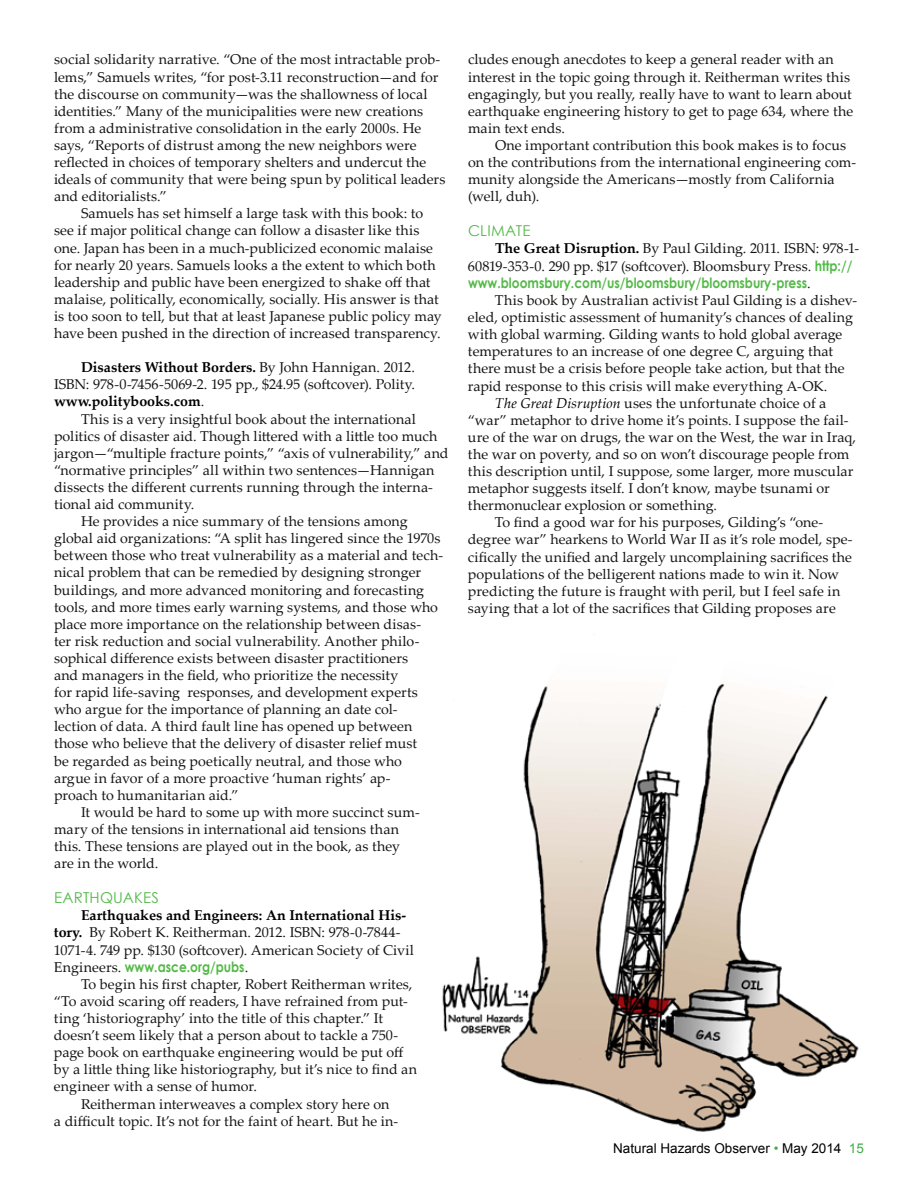
<style>
.page{position:relative;width:918px;height:1188px;background:#fff}
.page>*{position:absolute;margin:0;border:0;box-sizing:border-box;transform-origin:0 0}
.t1{font:15px "Century Gothic";letter-spacing:.015em;color:#54b948}
.t2{font:14.25px/17.1px "Palatino Linotype";letter-spacing:.005em;color:#141413}
.t3{font:700 14.25px "Century Gothic";color:#54b948;scale:.86 1}
.t4{font:13.5px "Arial";color:#000}
.s1{font-weight:700;color:#000}
.s2{font-family:"Palatino Linotype";font-weight:400;color:#141413}
.s3{font-family:"Century Gothic";font-weight:700;color:#54b948}
.s4{font-style:italic;color:#000}
.s5{color:#41ad49}
</style>
<div class="page">
<img style="left:442px;top:684px;width:417px;height:448px">
<p class="t2" style="left:54px;top:50px;width:388px">social solidarity narrative. “One of the most intractable prob-</p>
<p class="t2" style="left:54px;top:68px;width:386px">lems,” Samuels writes, “for post-3.11 reconstruction—and for</p>
<p class="t2" style="left:54px;top:85px;width:375px">the discourse on community—was the shallowness of local</p>
<p class="t2" style="left:54px;top:102px;width:371px">identities.” Many of the municipalities were new creations</p>
<p class="t2" style="left:54px;top:119px;width:369px">from a administrative consolidation in the early 2000s. He</p>
<p class="t2" style="left:54px;top:136px;width:364px">says, “Reports of distrust among the new neighbors were</p>
<p class="t2" style="left:54px;top:153px;width:374px">reflected in choices of temporary shelters and undercut the</p>
<p class="t2" style="left:54px;top:170px;width:393px">ideals of community that were being spun by political leaders</p>
<p class="t2" style="left:54px;top:187px;width:115px">and editorialists.”</p>
<p class="t2" style="left:81px;top:204px;width:344px">Samuels has set himself a large task with this book: to</p>
<p class="t2" style="left:54px;top:221px;width:367px">see if major political change can follow a disaster like this</p>
<p class="t2" style="left:54px;top:239px;width:381px">one. Japan has been in a much-publicized economic malaise</p>
<p class="t2" style="left:54px;top:256px;width:383px">for nearly 20 years. Samuels looks a the extent to which both</p>
<p class="t2" style="left:54px;top:273px;width:378px">leadership and public have been energized to shake off that</p>
<p class="t2" style="left:54px;top:290px;width:386px">malaise, politically, economically, socially. His answer is that</p>
<p class="t2" style="left:54px;top:307px;width:389px">is too soon to tell, but that at least Japanese public policy may</p>
<p class="t2" style="left:54px;top:324px;width:388px">have been pushed in the direction of increased transparency.</p>
<p class="t2" style="left:54px;top:358px;width:363px;text-align:justify;text-indent:27px"><span class="s1">Disasters Without Borders.</span> By John Hannigan. 2012.<br>ISBN: 978-0-7456-5069-2. 195 pp., $24.95 (softcover). Polity. <span class="s1">www.politybooks.com</span>.</p>
<p class="t2" style="left:81px;top:410px;width:337px">This is a very insightful book about the international</p>
<p class="t2" style="left:54px;top:427px;width:385px">politics of disaster aid. Though littered with a little too much</p>
<p class="t2" style="left:54px;top:444px;width:396px">jargon—“multiple fracture points,” “axis of vulnerability,” and</p>
<p class="t2" style="left:54px;top:461px;width:382px">“normative principles” all within two sentences—Hannigan</p>
<p class="t2" style="left:54px;top:478px;width:380px">dissects the different currents running through the interna-</p>
<p class="t2" style="left:54px;top:495px;width:142px">tional aid community.</p>
<p class="t2" style="left:81px;top:512px;width:328px">He provides a nice summary of the tensions among</p>
<p class="t2" style="left:54px;top:529px;width:388px">global aid organizations: “A split has lingered since the 1970s</p>
<p class="t2" style="left:54px;top:546px;width:391px">between those who treat vulnerability as a material and tech-</p>
<p class="t2" style="left:54px;top:563px;width:369px">nical problem that can be remedied by designing stronger</p>
<p class="t2" style="left:54px;top:581px;width:372px">buildings, and more advanced monitoring and forecasting</p>
<p class="t2" style="left:54px;top:598px;width:386px">tools, and more times early warning systems, and those who</p>
<p class="t2" style="left:54px;top:615px;width:369px">place more importance on the relationship between disas-</p>
<p class="t2" style="left:54px;top:632px;width:367px">ter risk reduction and social vulnerability. Another philo-</p>
<p class="t2" style="left:54px;top:649px;width:356px">sophical difference exists between disaster practitioners</p>
<p class="t2" style="left:54px;top:666px;width:346px">and managers in the field, who prioritize the necessity</p>
<p class="t2" style="left:54px;top:683px;width:366px">for rapid life-saving responses, and development experts</p>
<p class="t2" style="left:54px;top:700px;width:345px">who argue for the importance of planning an date col-</p>
<p class="t2" style="left:54px;top:717px;width:360px">lection of data. A third fault line has opened up between</p>
<p class="t2" style="left:54px;top:734px;width:365px">those who believe that the delivery of disaster relief must</p>
<p class="t2" style="left:54px;top:752px;width:350px">be regarded as being poetically neutral, and those who</p>
<p class="t2" style="left:54px;top:769px;width:338px">argue in favor of a more proactive ‘human rights’ ap-</p>
<p class="t2" style="left:54px;top:786px;width:186px">proach to humanitarian aid.”</p>
<p class="t2" style="left:81px;top:803px;width:340px">It would be hard to some up with more succinct sum-</p>
<p class="t2" style="left:54px;top:820px;width:347px">mary of the tensions in international aid tensions than</p>
<p class="t2" style="left:54px;top:837px;width:348px">this. These tensions are played out in the book, as they</p>
<p class="t2" style="left:54px;top:854px;width:106px">are in the world.</p>
<p class="t1" style="left:54px;top:889px;width:106px">EARTHQUAKES</p>
<p class="t2" style="left:54px;top:906px;width:362px;text-indent:27px"><span class="s1">Earthquakes and Engineers: An International His&shy;tory.</span> By Robert K. Reitherman. 2012. ISBN: 978-0-7844-<br>1071-4. 749 pp. $130 (softcover). American Society of Civil</p>
<p class="t3" style="left:54px;top:958px;width:227px"><span class="s2">Engineers.</span> www.asce.org/pubs<span class="s2">.</span></p>
<p class="t2" style="left:81px;top:975px;width:333px">To begin his first chapter, Robert Reitherman writes,</p>
<p class="t2" style="left:54px;top:992px;width:355px">“To avoid scaring off readers, I have refrained from put-</p>
<p class="t2" style="left:54px;top:1009px;width:331px">ting ‘historiography’ into the title of this chapter.” It</p>
<p class="t2" style="left:54px;top:1026px;width:346px">doesn’t seem likely that a person about to tackle a 750-</p>
<p class="t2" style="left:54px;top:1043px;width:351px">page book on earthquake engineering would be put off</p>
<p class="t2" style="left:54px;top:1060px;width:365px">by a little thing like historiography, but it’s nice to find an</p>
<p class="t2" style="left:54px;top:1078px;width:205px">engineer with a sense of humor.</p>
<p class="t2" style="left:81px;top:1095px;width:310px">Reitherman interweaves a complex story here on</p>
<p class="t2" style="left:54px;top:1112px;width:346px">a difficult topic. It’s not for the faint of heart. But he in-</p>
<p class="t2" style="left:468px;top:50px;width:387px">cludes enough anecdotes to keep a general reader with an interest in the topic going through it. Reitherman writes this engagingly, but you really, really have to want to learn about earthquake engineering history to get to page 634, where the main text ends.</p>
<p class="t2" style="left:468px;top:136px;width:390px;text-indent:27px">One important contribution this book makes is to focus on the contributions from the international engineering com&shy;munity alongside the Americans—mostly from California (well, duh).</p>
<p class="t1" style="left:468px;top:222px;width:64px">CLIMATE</p>
<p class="t2" style="left:468px;top:239px;width:393px;text-indent:27px"><span class="s1">The Great Disruption.</span> By Paul Gilding. 2011. ISBN: 978-1-<br>60819-353-0. 290 pp. $17 (softcover). Bloomsbury Press. <span class="s3">http://</span></p>
<p class="t3" style="left:468px;top:274px;width:400px">www.bloomsbury.com/us/bloomsbury/bloomsbury-press<span class="s2">.</span></p>
<p class="t2" style="left:495px;top:291px;width:364px">This book by Australian activist Paul Gilding is a dishev-</p>
<p class="t2" style="left:468px;top:308px;width:387px">eled, optimistic assessment of humanity’s chances of dealing</p>
<p class="t2" style="left:468px;top:325px;width:376px">with global warming. Gilding wants to hold global average</p>
<p class="t2" style="left:468px;top:342px;width:367px">temperatures to an increase of one degree C, arguing that</p>
<p class="t2" style="left:468px;top:359px;width:378px">there must be a crisis before people take action, but that the</p>
<p class="t2" style="left:468px;top:377px;width:361px">rapid response to this crisis will make everything A-OK.</p>
<p class="t2" style="left:495px;top:394px;width:333px"><span class="s4">The Great Disruption</span> uses the unfortunate choice of a</p>
<p class="t2" style="left:468px;top:411px;width:382px">“war” metaphor to drive home it’s points. I suppose the fail-</p>
<p class="t2" style="left:468px;top:428px;width:389px">ure of the war on drugs, the war on the West, the war in Iraq,</p>
<p class="t2" style="left:468px;top:445px;width:383px">the war on poverty, and so on won’t discourage people from</p>
<p class="t2" style="left:468px;top:462px;width:387px">this description until, I suppose, some larger, more muscular</p>
<p class="t2" style="left:468px;top:479px;width:363px">metaphor suggests itself. I don’t know, maybe tsunami or</p>
<p class="t2" style="left:468px;top:496px;width:251px">thermonuclear explosion or something.</p>
<p class="t2" style="left:495px;top:513px;width:330px">To find a good war for his purposes, Gilding’s “one-</p>
<p class="t2" style="left:468px;top:530px;width:386px">degree war” hearkens to World War II as it’s role model, spe-</p>
<p class="t2" style="left:468px;top:548px;width:386px">cifically the unified and largely uncomplaining sacrifices the</p>
<p class="t2" style="left:468px;top:565px;width:373px">populations of the belligerent nations made to win it. Now</p>
<p class="t2" style="left:468px;top:582px;width:374px">predicting the future is fraught with peril, but I feel safe in</p>
<p class="t2" style="left:468px;top:599px;width:369px">saying that a lot of the sacrifices that Gilding proposes are</p>
<p class="t4" style="left:613px;top:1139px;width:252px">Natural Hazards Observer <span class="s5">•</span> May 2014 <span class="s5">15</span></p>
</div>
